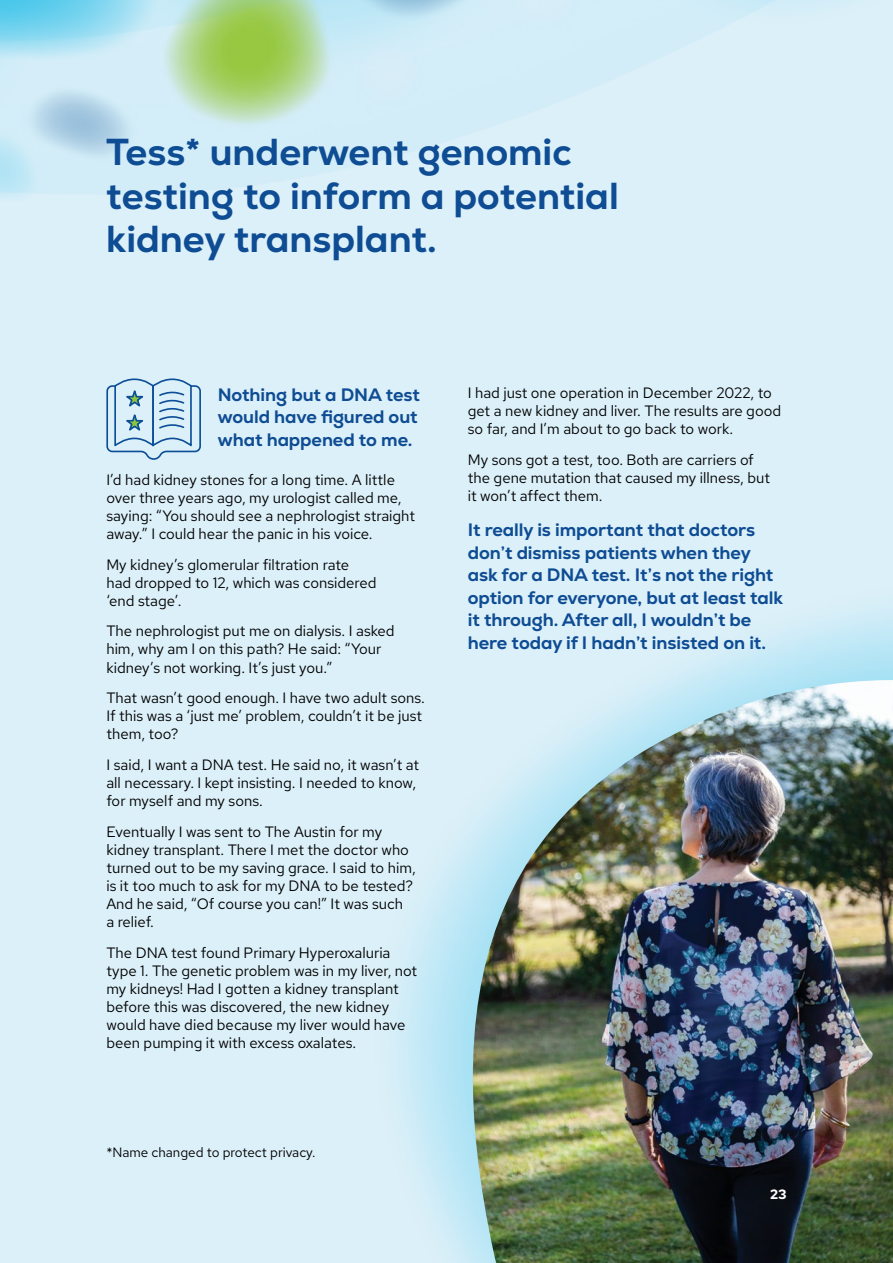
<style>
.page{position:relative;width:893px;height:1263px;background:#dcf0f9}
.page>*{position:absolute;margin:0;border:0;box-sizing:border-box;transform-origin:0 0}
.MG_Heading_1_-_Areas{font:800 37.5px/43.5px "Nexa";color:#0e4c93}
.MG_Pull_out_text{font:800 18px/22.5px "Nexa";letter-spacing:-.005em;color:#0e4c93}
.MG_Body_copy{font:15px/18px "Red Hat Text";color:#000}
.MG_Body_copy-2{font:13.5px "Red Hat Text";color:#000}
.t1{font:700 13.5px "Red Hat Text";color:#fff}
</style>
<div class="page">
<hr style="left:0;top:0;width:1px;height:1263px;background:#0e4c93">
<img style="left:0;top:0;width:810px;height:860px">
<img style="left:299px;top:522px;width:594px;height:741px">
<img style="left:471px;top:680px;width:422px;height:583px">
<svg style="left:106px;top:378px;width:95px;height:82px"></svg>
<p class="MG_Heading_1_-_Areas" style="left:106px;top:130px;width:514px">Tess* underwent genomic testing to inform a potential kidney transplant.</p>
<p class="MG_Pull_out_text" style="left:218px;top:383px;width:203px">Nothing but a DNA test would have figured out what happened to me.</p>
<p class="MG_Body_copy" style="left:106px;top:470px;width:310px">I’d had kidney stones for a long time. A little over three years ago, my urologist called me, saying: “You should see a nephrologist straight away.” I could hear the panic in his voice.</p>
<p class="MG_Body_copy" style="left:106px;top:555px;width:272px">My kidney’s glomerular filtration rate had dropped to 12, which was considered ‘end stage’.</p>
<p class="MG_Body_copy" style="left:106px;top:622px;width:290px">The nephrologist put me on dialysis. I asked him, why am I on this path? He said: “Your kidney’s not working. It’s just you.”</p>
<p class="MG_Body_copy" style="left:106px;top:689px;width:320px">That wasn’t good enough. I have two adult sons.<br>If this was a ‘just me’ problem, couldn’t it be just them, too?</p>
<p class="MG_Body_copy" style="left:106px;top:755px;width:314px">I said, I want a DNA test. He said no, it wasn’t at all necessary. I kept insisting. I needed to know, for myself and my sons.</p>
<p class="MG_Body_copy" style="left:106px;top:822px;width:311px">Eventually I was sent to The Austin for my kidney transplant. There I met the doctor who turned out to be my saving grace. I said to him, is it too much to ask for my DNA to be tested?<br>And he said, “Of course you can!” It was such<br>a relief.</p>
<p class="MG_Body_copy" style="left:106px;top:943px;width:312px">The DNA test found Primary Hyperoxaluria type 1. The genetic problem was in my liver, not my kidneys! Had I gotten a kidney transplant before this was discovered, the new kidney would have died because my liver would have been pumping it with excess oxalates.</p>
<p class="MG_Body_copy-2" style="left:106px;top:1143px;width:211px">*Name changed to protect privacy.</p>
<p class="MG_Body_copy" style="left:468px;top:383px;width:315px">I had just one operation in December 2022, to get a new kidney and liver. The results are good so far, and I’m about to go back to work.</p>
<p class="MG_Body_copy" style="left:468px;top:450px;width:304px">My sons got a test, too. Both are carriers of the gene mutation that caused my illness, but it won’t affect them.</p>
<p class="MG_Pull_out_text" style="left:468px;top:518px;width:317px">It really is important that doctors don’t dismiss patients when they ask for a DNA test. It’s not the right option for everyone, but at least talk it through. After all, I wouldn’t be here today if I hadn’t insisted on it.</p>
<p class="t1" style="left:770px;top:1186px;width:18px">23</p>
</div>
